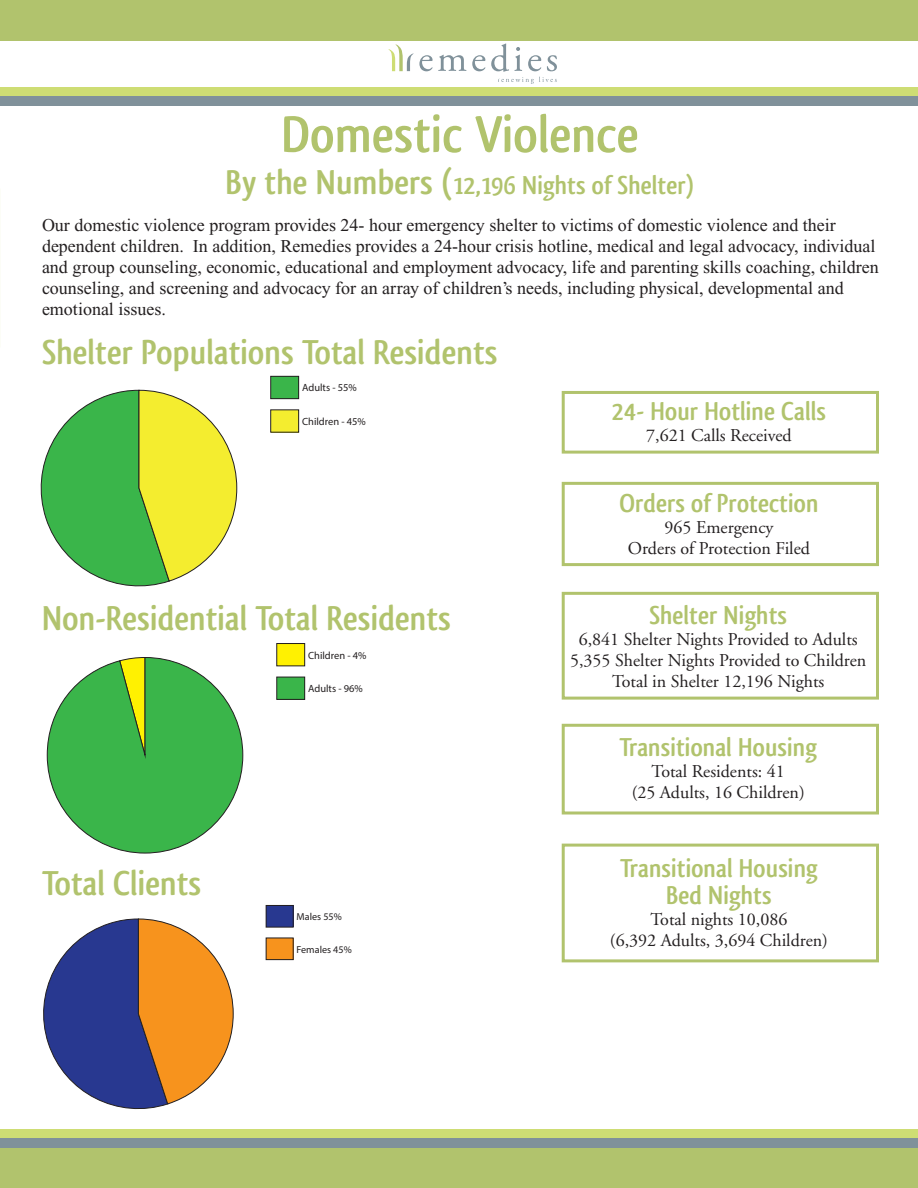
<style>
.page{position:relative;width:918px;height:1188px;background:#fff}
.page>*{position:absolute;margin:0;border:0;box-sizing:border-box;transform-origin:0 0}
.t1{font:700 54px "Qlassik";color:#b1c36d}
.t2{font:700 36px "Qlassik";color:#b1c36d}
.t3{font:700 27px/27px "Qlassik";color:#b1c36d;text-align:center}
.t4{font:18px/21px "Times New Roman PS Pro";color:#231f20}
.t5{font:18px/21px "Adobe Garamond";color:#231f20;text-align:center}
.t6{font:10.5px "Myriad Pro";color:#231f20}
.t7{font:10.2px "Myriad Pro";color:#231f20}
.s1{font-size:36px}
</style>
<div class="page">
<div style="left:0;top:0;width:918px;height:40px;background:#b1c36d"></div>
<div style="left:0;top:87px;width:918px;height:9px;background:#cedd74"></div>
<div style="left:0;top:96px;width:918px;height:9px;background:#80919a"></div>
<svg style="left:388px;top:45px;width:97px;height:26px"></svg>
<svg style="left:491px;top:44px;width:66px;height:40px"></svg>
<div style="left:271px;top:376px;width:28px;height:23px;background:#3ab54a"></div>
<div style="left:270px;top:376px;width:29px;height:23px;border:1px solid #231f20"></div>
<div style="left:271px;top:410px;width:28px;height:22px;background:#f4ed2f"></div>
<div style="left:270px;top:409px;width:29px;height:24px;border:1px solid #231f20"></div>
<svg style="left:40px;top:390px;width:198px;height:197px"></svg>
<div style="left:277px;top:644px;width:28px;height:22px;background:#fff101"></div>
<div style="left:276px;top:643px;width:29px;height:23px;border:1px solid #231f20"></div>
<div style="left:277px;top:677px;width:28px;height:22px;background:#3ab54a"></div>
<div style="left:276px;top:677px;width:29px;height:23px;border:1px solid #231f20"></div>
<svg style="left:46px;top:657px;width:198px;height:197px"></svg>
<div style="left:266px;top:905px;width:27px;height:22px;background:#283890"></div>
<div style="left:266px;top:905px;width:28px;height:22px;border:1px solid #231f20"></div>
<div style="left:266px;top:938px;width:27px;height:22px;background:#f7931d"></div>
<div style="left:266px;top:938px;width:28px;height:22px;border:1px solid #231f20"></div>
<svg style="left:43px;top:918px;width:191px;height:192px"></svg>
<div style="left:562px;top:391px;width:317px;height:63px;background:#fff;border:3px solid #b1c36d"></div>
<div style="left:562px;top:482px;width:317px;height:84px;border:3px solid #b1c36d"></div>
<div style="left:562px;top:844px;width:317px;height:118px;border:3px solid #b1c36d"></div>
<div style="left:562px;top:592px;width:317px;height:108px;border:3px solid #b1c36d"></div>
<div style="left:562px;top:724px;width:317px;height:90px;border:3px solid #b1c36d"></div>
<div style="left:0;top:1148px;width:918px;height:40px;background:#b1c36d"></div>
<div style="left:0;top:1129px;width:918px;height:9px;background:#cedd74"></div>
<div style="left:0;top:1138px;width:918px;height:10px;background:#80919a"></div>
<h1 class="t1" style="left:281px;top:103px;width:359px">Domestic Violence</h1>
<h3 class="t3" style="left:226px;top:172px;width:470px"><span class="s1">By the Numbers (</span>12,196 Nights of Shelter)</h3>
<p class="t4" style="left:42px;top:216px;width:838px">Our domestic violence program provides 24- hour emergency shelter to victims of domestic violence and their dependent children. In addition, Remedies provides a 24-hour crisis hotline, medical and legal advocacy, individual and group counseling, economic, educational and employment advocacy, life and parenting skills coaching, children counseling, and screening and advocacy for an array of children’s needs, including physical, developmental and emotional issues.</p>
<h2 class="t2" style="left:42px;top:331px;width:457px">Shelter Populations Total Residents</h2>
<p class="t6" style="left:302px;top:381px;width:56px">Adults - 55%</p>
<p class="t6" style="left:302px;top:415px;width:65px">Children - 45%</p>
<h2 class="t2" style="left:42px;top:597px;width:411px">Non-Residential Total Residents</h2>
<h2 class="t2" style="left:42px;top:862px;width:161px">Total Clients</h2>
<p class="t6" style="left:308px;top:649px;width:60px">Children - 4%</p>
<p class="t6" style="left:308px;top:682px;width:56px">Adults - 96%</p>
<p class="t7" style="left:297px;top:910px;width:47px">Males 55%</p>
<p class="t7" style="left:297px;top:943px;width:57px">Females 45%</p>
<h3 class="t3" style="left:612px;top:397px;width:216px">24- Hour Hotline Calls</h3>
<p class="t5" style="left:646px;top:425px;width:147px">7,621 Calls Received</p>
<h3 class="t3" style="left:619px;top:490px;width:201px">Orders of Protection</h3>
<p class="t5" style="left:628px;top:517px;width:184px">965 Emergency<br>Orders of Protection Filed</p>
<h3 class="t3" style="left:649px;top:601px;width:139px">Shelter Nights</h3>
<p class="t5" style="left:570px;top:629px;width:298px">6,841 Shelter Nights Provided to Adults<br>5,355 Shelter Nights Provided to Children<br>Total in Shelter 12,196 Nights</p>
<h3 class="t3" style="left:619px;top:733px;width:199px">Transitional Housing</h3>
<p class="t5" style="left:632px;top:761px;width:175px">Total Residents: 41<br>(25 Adults, 16 Children)</p>
<h3 class="t3" style="left:620px;top:854px;width:199px">Transitional Housing<br>Bed Nights</h3>
<p class="t5" style="left:610px;top:909px;width:220px">Total nights 10,086<br>(6,392 Adults, 3,694 Children)</p>
</div>
